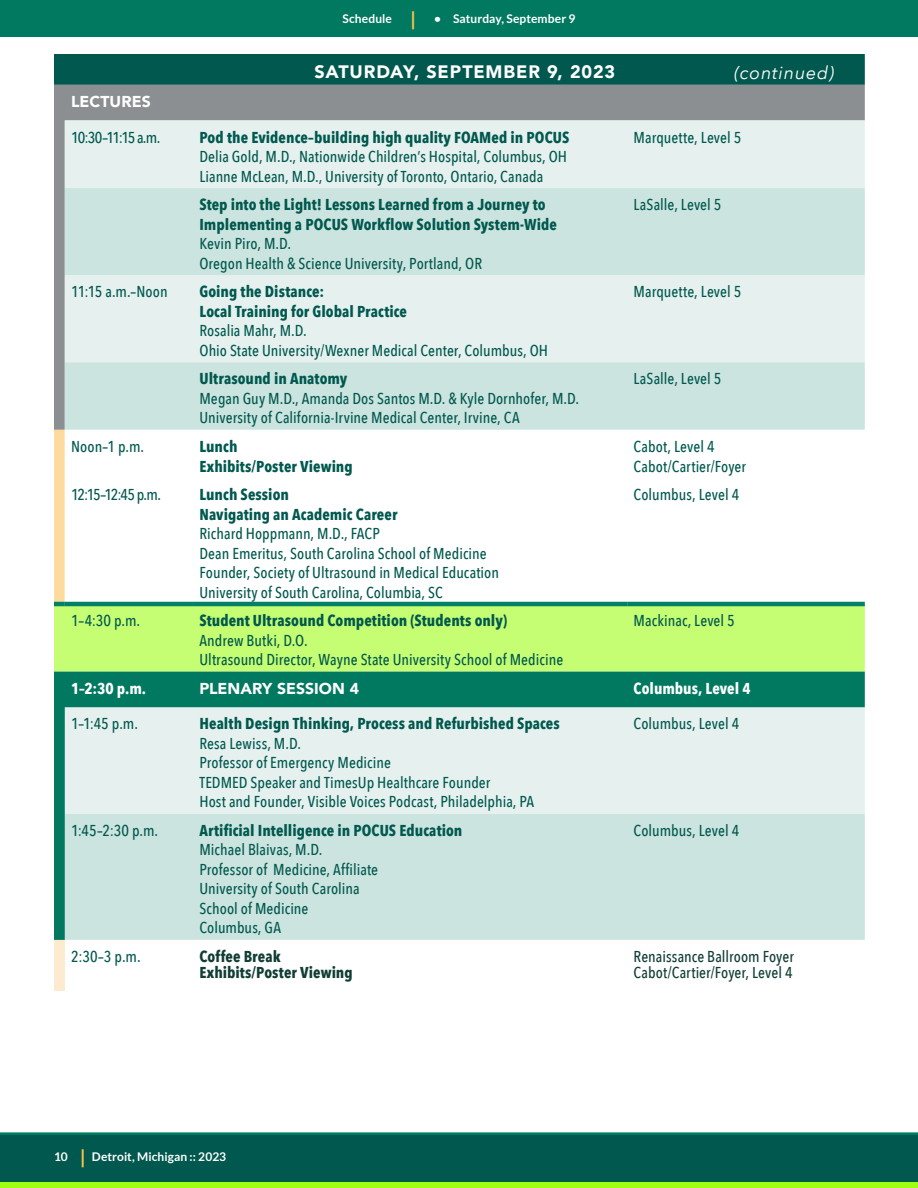
<style>
.page{position:relative;width:918px;height:1188px;background:#fff}
.page>*{position:absolute;margin:0;border:0;box-sizing:border-box;transform-origin:0 0}
.section_header{font:900 18px "Avenir";letter-spacing:.045em;color:#fff}
.section_header-2{font:italic 18px "Avenir Next";letter-spacing:.045em;color:#fff}
.t1{font:500 15.75px/19.5px "Avenir Next Condensed";letter-spacing:.005em;color:#00584e}
.t2{font:700 15.75px/19.5px "Avenir Next Condensed";letter-spacing:.005em;color:#00584e}
.t3{font:500 15.75px/15.8px "Avenir Next Condensed";color:#103d34}
.t4{font:700 15.75px/15.8px "Avenir Next Condensed";letter-spacing:.005em;color:#103d34}
.t5{font:700 15.75px "Avenir Next Condensed";color:#fff}
.t6{font:900 15.75px "Avenir";letter-spacing:.005em;color:#fff}
.t7{font:700 12px "Lato";letter-spacing:.005em;color:#fff}
.s1{font-weight:500;font-size:19.05px;color:#fec745}
.s2{font-weight:700}
.s3{font-weight:500}
</style>
<div class="page">
<div style="left:0;top:1132px;width:918px;height:11px;background:#007960"></div>
<div style="left:0;top:1135px;width:918px;height:53px;background:#00584e"></div>
<div style="left:0;top:0;width:918px;height:37px;background:#007960"></div>
<div style="left:0;top:1182px;width:918px;height:6px;background:#9ffd14"></div>
<div style="left:54px;top:54px;width:811px;height:31px;background:#00584e"></div>
<div style="left:54px;top:85px;width:811px;height:345px;background:#8b8f91"></div>
<div style="left:65px;top:120px;width:800px;height:68px;background:#e6f1ef"></div>
<svg style="left:65px;top:188px;width:800px;height:242px;background:#d5e8e4"></svg>
<svg style="left:54px;top:430px;width:11px;height:172px;background:#fddba1"></svg>
<svg style="left:65px;top:601px;width:800px;height:1px"></svg>
<div style="left:54px;top:606px;width:811px;height:66px;background:#c5fe72"></div>
<svg style="left:54px;top:672px;width:811px;height:268px;background:#b8d9d3"></svg>
<div style="left:54px;top:940px;width:11px;height:51px;background:#fdebd0"></div>
<hr style="left:54px;top:602px;width:11px;height:4px;background:#008066">
<hr style="left:65px;top:602px;width:128px;height:4px;background:#008066">
<hr style="left:193px;top:602px;width:434px;height:4px;background:#008066">
<hr style="left:627px;top:602px;width:238px;height:4px;background:#008066">
<p class="t7" style="left:342px;top:12px;width:235px">Schedule <span class="s1">|</span> • Saturday, September 9</p>
<p class="section_header" style="left:315px;top:57px;width:302px">SATURDAY, SEPTEMBER 9, 2023</p>
<p class="section_header-2" style="left:734px;top:57px;width:101px">(continued)</p>
<p class="t6" style="left:71px;top:88px;width:81px">LECTURES</p>
<p class="t1" style="left:71px;top:127px;width:91px">10:30–11:15 a.m.</p>
<p class="t1" style="left:199px;top:127px;width:371px"><span class="s2">Pod the Evidence–building high quality FOAMed in POCUS<br></span>Delia Gold, M.D., Nationwide Children’s Hospital, Columbus, OH<br>Lianne McLean, M.D., University of Toronto, Ontario, Canada</p>
<p class="t1" style="left:634px;top:127px;width:109px">Marquette, Level 5</p>
<p class="t2" style="left:199px;top:195px;width:359px">Step into the Light! Lessons Learned from a Journey to Implementing a POCUS Workflow Solution System-Wide <span class="s3">Kevin Piro, M.D.<br>Oregon Health &amp; Science University, Portland, OR</span></p>
<p class="t1" style="left:634px;top:195px;width:89px">LaSalle, Level 5</p>
<p class="t1" style="left:71px;top:282px;width:98px">11:15 a.m.–Noon</p>
<p class="t1" style="left:199px;top:282px;width:350px"><span class="s2">Going the Distance:<br>Local Training for Global Practice<br></span>Rosalia Mahr, M.D.<br>Ohio State University/Wexner Medical Center, Columbus, OH</p>
<p class="t1" style="left:634px;top:282px;width:109px">Marquette, Level 5</p>
<p class="t1" style="left:199px;top:369px;width:381px"><span class="s2">Ultrasound in Anatomy<br></span>Megan Guy M.D., Amanda Dos Santos M.D. &amp; Kyle Dornhofer, M.D.<br>University of California-Irvine Medical Center, Irvine, CA</p>
<p class="t1" style="left:634px;top:369px;width:89px">LaSalle, Level 5</p>
<p class="t1" style="left:71px;top:437px;width:74px">Noon–1 p.m.</p>
<p class="t2" style="left:199px;top:437px;width:155px">Lunch<br>Exhibits/Poster Viewing</p>
<p class="t1" style="left:634px;top:437px;width:114px">Cabot, Level 4<br>Cabot/Cartier/Foyer</p>
<p class="t1" style="left:71px;top:485px;width:91px">12:15–12:45 p.m.</p>
<p class="t1" style="left:199px;top:485px;width:301px"><span class="s2">Lunch Session<br>Navigating an Academic Career<br></span>Richard Hoppmann, M.D., FACP<br>Dean Emeritus, South Carolina School of Medicine Founder, Society of Ultrasound in Medical Education University of South Carolina, Columbia, SC</p>
<p class="t1" style="left:634px;top:485px;width:107px">Columbus, Level 4</p>
<p class="t1" style="left:71px;top:611px;width:70px">1–4:30 p.m.</p>
<p class="t1" style="left:199px;top:611px;width:365px"><span class="s2">Student Ultrasound Competition (Students only)<br></span>Andrew Butki, D.O.<br>Ultrasound Director, Wayne State University School of Medicine</p>
<p class="t1" style="left:634px;top:611px;width:103px">Mackinac, Level 5</p>
<p class="t5" style="left:71px;top:679px;width:77px">1–2:30 p.m.</p>
<p class="t6" style="left:199px;top:675px;width:161px">PLENARY SESSION 4</p>
<p class="t5" style="left:634px;top:679px;width:118px">Columbus, Level 4</p>
<p class="t1" style="left:71px;top:714px;width:68px">1–1:45 p.m.</p>
<p class="t1" style="left:199px;top:714px;width:362px"><span class="s2">Health Design Thinking, Process and Refurbished Spaces </span>Resa Lewiss, M.D.<br>Professor of Emergency Medicine<br>TEDMED Speaker and TimesUp Healthcare Founder<br>Host and Founder, Visible Voices Podcast, Philadelphia, PA</p>
<p class="t1" style="left:634px;top:714px;width:107px">Columbus, Level 4</p>
<p class="t1" style="left:71px;top:821px;width:88px">1:45–2:30 p.m.</p>
<p class="t1" style="left:199px;top:821px;width:265px"><span class="s2">Artificial Intelligence in POCUS Education<br></span>Michael Blaivas, M.D.<br>Professor of Medicine, Affiliate<br>University of South Carolina<br>School of Medicine<br>Columbus, GA</p>
<p class="t1" style="left:634px;top:821px;width:107px">Columbus, Level 4</p>
<p class="t1" style="left:71px;top:947px;width:71px">2:30–3 p.m.</p>
<p class="t4" style="left:199px;top:949px;width:155px">Coffee Break<br>Exhibits/Poster Viewing</p>
<p class="t3" style="left:634px;top:949px;width:162px">Renaissance Ballroom Foyer<br>Cabot/Cartier/Foyer, Level 4</p>
<p class="t7" style="left:54px;top:1150px;width:174px">10 <span class="s1">|</span> Detroit, Michigan :: 2023</p>
</div>
